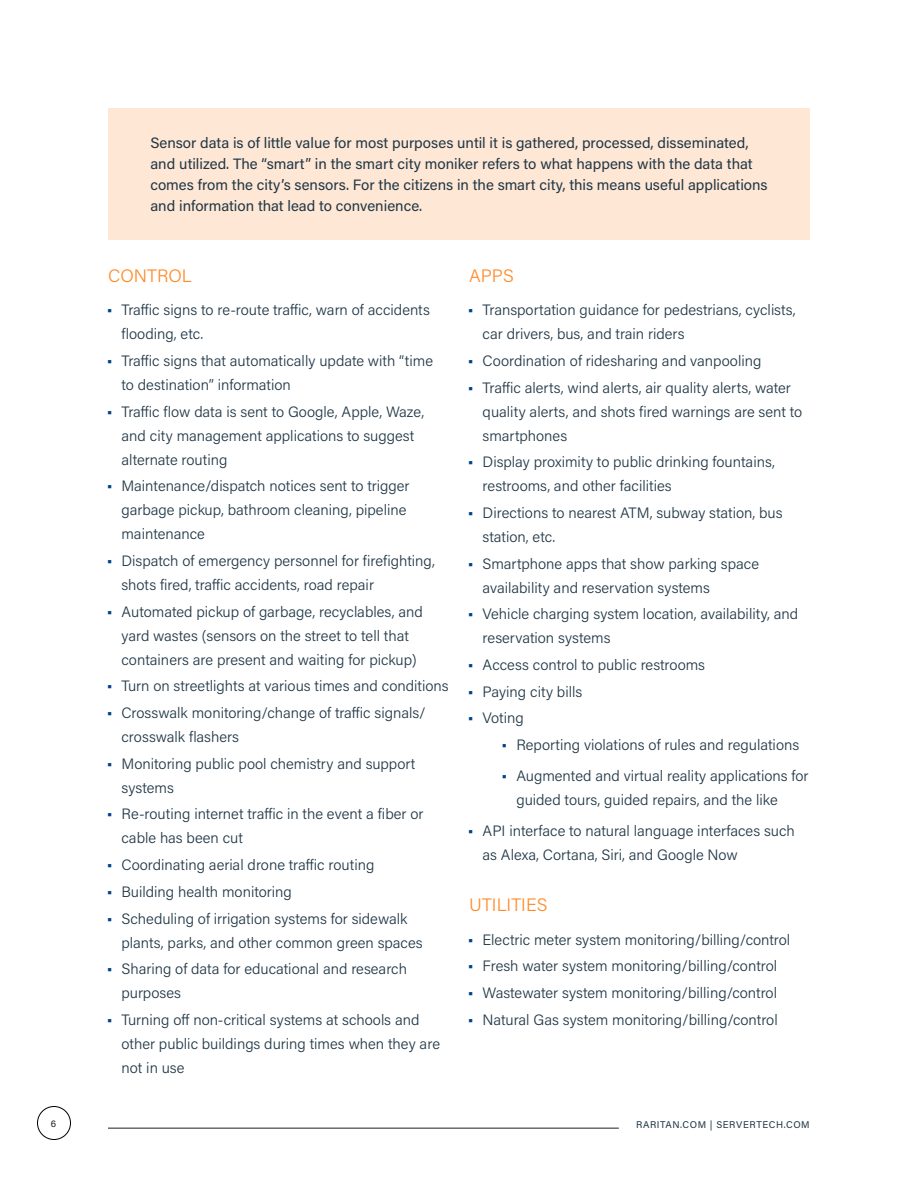
<style>
.page{position:relative;width:918px;height:1188px;background:#fff}
.page>*{position:absolute;margin:0;border:0;box-sizing:border-box;transform-origin:0 0}
.Sub_Header{font:300 18px "Acumin Pro";color:#ff8c2b}
.t1{font:300 15px/24px "Acumin Pro";color:#203746}
.Body{font:15px/21px "Acumin Pro";color:#203746}
.t2{font:9.75px "Acumin Pro";letter-spacing:.06em;color:#203746}
.t3{font:9.75px "Acumin Pro";color:#231f20}
</style>
<div class="page">
<div style="left:108px;top:108px;width:702px;height:132px;background:#ffe7d5"></div>
<hr style="left:108px;top:1128px;width:511px;height:1px;background:#231f20">
<div style="left:37px;top:1106px;width:34px;height:34px;border:1px solid #000;border-radius:50%"></div>
<p class="Body" style="left:150px;top:131px;width:619px">Sensor data is of little value for most purposes until it is gathered, processed, disseminated, and utilized. The “smart” in the smart city moniker refers to what happens with the data that comes from the city’s sensors. For the citizens in the smart city, this means useful applications and information that lead to convenience.</p>
<p class="Sub_Header" style="left:108px;top:263px;width:85px">CONTROL</p>
<p class="t1" style="left:122px;top:297px;width:310px">Traffic signs to re-route traffic, warn of accidents flooding, etc.</p>
<p class="t1" style="left:122px;top:348px;width:313px">Traffic signs that automatically update with “time to destination” information</p>
<p class="t1" style="left:122px;top:399px;width:304px">Traffic flow data is sent to Google, Apple, Waze, and city management applications to suggest alternate routing</p>
<p class="t1" style="left:122px;top:473px;width:290px">Maintenance/dispatch notices sent to trigger garbage pickup, bathroom cleaning, pipeline maintenance</p>
<p class="t1" style="left:122px;top:548px;width:315px">Dispatch of emergency personnel for firefighting, shots fired, traffic accidents, road repair</p>
<p class="t1" style="left:122px;top:599px;width:303px">Automated pickup of garbage, recyclables, and yard wastes (sensors on the street to tell that containers are present and waiting for pickup)</p>
<p class="t1" style="left:122px;top:674px;width:329px">Turn on streetlights at various times and conditions</p>
<p class="t1" style="left:122px;top:700px;width:306px">Crosswalk monitoring/change of traffic signals/ crosswalk flashers</p>
<p class="t1" style="left:122px;top:751px;width:296px">Monitoring public pool chemistry and support systems</p>
<p class="t1" style="left:122px;top:802px;width:304px">Re-routing internet traffic in the event a fiber or cable has been cut</p>
<p class="t1" style="left:122px;top:852px;width:254px">Coordinating aerial drone traffic routing</p>
<p class="t1" style="left:122px;top:879px;width:172px">Building health monitoring</p>
<p class="t1" style="left:122px;top:906px;width:303px">Scheduling of irrigation systems for sidewalk plants, parks, and other common green spaces</p>
<p class="t1" style="left:122px;top:956px;width:287px">Sharing of data for educational and research purposes</p>
<p class="t1" style="left:122px;top:1007px;width:320px">Turning off non-critical systems at schools and other public buildings during times when they are not in use</p>
<p class="Sub_Header" style="left:469px;top:263px;width:46px">APPS</p>
<p class="t1" style="left:483px;top:297px;width:315px">Transportation guidance for pedestrians, cyclists, car drivers, bus, and train riders</p>
<p class="t1" style="left:483px;top:348px;width:280px">Coordination of ridesharing and vanpooling</p>
<p class="t1" style="left:483px;top:375px;width:321px">Traffic alerts, wind alerts, air quality alerts, water quality alerts, and shots fired warnings are sent to smartphones</p>
<p class="t1" style="left:483px;top:449px;width:294px">Display proximity to public drinking fountains, restrooms, and other facilities</p>
<p class="t1" style="left:483px;top:500px;width:301px">Directions to nearest ATM, subway station, bus station, etc.</p>
<p class="t1" style="left:483px;top:551px;width:278px">Smartphone apps that show parking space availability and reservation systems</p>
<p class="t1" style="left:483px;top:602px;width:317px">Vehicle charging system location, availability, and reservation systems</p>
<p class="t1" style="left:483px;top:652px;width:224px">Access control to public restrooms</p>
<p class="t1" style="left:483px;top:679px;width:101px">Paying city bills</p>
<p class="t1" style="left:483px;top:706px;width:43px">Voting</p>
<p class="t1" style="left:516px;top:732px;width:284px">Reporting violations of rules and regulations</p>
<p class="t1" style="left:516px;top:763px;width:294px">Augmented and virtual reality applications for guided tours, guided repairs, and the like</p>
<p class="t1" style="left:483px;top:818px;width:314px">API interface to natural language interfaces such as Alexa, Cortana, Siri, and Google Now</p>
<p class="Sub_Header" style="left:469px;top:892px;width:80px">UTILITIES</p>
<p class="t1" style="left:483px;top:927px;width:309px">Electric meter system monitoring/billing/control</p>
<p class="t1" style="left:483px;top:954px;width:296px">Fresh water system monitoring/billing/control</p>
<p class="t1" style="left:483px;top:980px;width:296px">Wastewater system monitoring/billing/control</p>
<p class="t1" style="left:483px;top:1007px;width:297px">Natural Gas system monitoring/billing/control</p>
<p class="t3" style="left:51px;top:1116px;width:7px">6</p>
<p class="t2" style="left:636px;top:1118px;width:175px">RARITAN.COM | SERVERTECH.COM</p>
</div>
